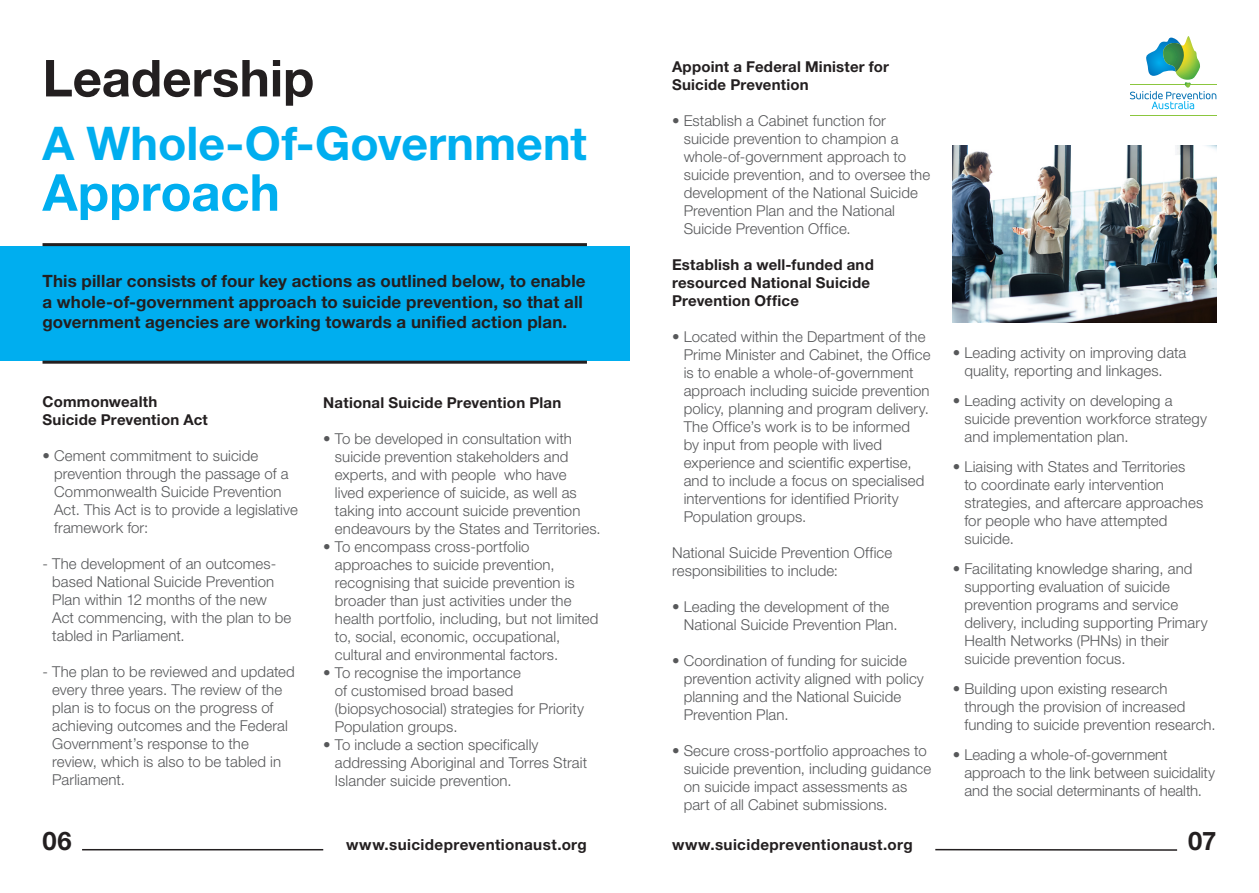
<style>
.page{position:relative;width:1259px;height:893px;background:#fff}
.page>*{position:absolute;margin:0;border:0;box-sizing:border-box;transform-origin:0 0}
.t1{font:700 51px "Helvetica Neue";color:#231f20}
.t2{font:700 51px "Helvetica Neue";letter-spacing:.005em;color:#00aeef}
.t3{font:700 46.5px "Helvetica Neue";color:#00aeef}
.t4{font:700 25.65px "Helvetica Neue";color:#231f20}
.t5{font:700 16.95px/20.4px "Helvetica Neue";letter-spacing:.01em;color:#231f20}
.t6{font:700 15.15px "Helvetica Neue";letter-spacing:.025em;color:#231f20}
.t7{font:300 15px/18px "Helvetica Neue";letter-spacing:.005em;color:#57585a}
.t8{font:700 15px/18px "Helvetica Neue";letter-spacing:.015em;color:#231f20}
</style>
<div class="page">
<hr style="left:935px;top:849px;width:242px;height:2px;background:#231f20">
<hr style="left:82px;top:849px;width:241px;height:1px;background:#231f20">
<hr style="left:1129px;top:116px;width:87px;height:1px;background:#8bc63e">
<svg style="left:1129px;top:36px;width:87px;height:73px"></svg>
<div style="left:0;top:246px;width:629px;height:114px;background:#00aeef"></div>
<hr style="left:43px;top:243px;width:544px;height:3px;background:#231f20">
<hr style="left:43px;top:361px;width:544px;height:3px;background:#231f20">
<img style="left:952px;top:146px;width:264px;height:176px">
<p class="t1" style="left:43px;top:47px;width:273px">Leadership</p>
<p class="t3" style="left:43px;top:114px;width:546px">A Whole-Of-Government</p>
<p class="t2" style="left:43px;top:161px;width:239px">Approach</p>
<p class="t5" style="left:43px;top:271px;width:544px">This pillar consists of four key actions as outlined below, to enable a whole-of-government approach to suicide prevention, so that all government agencies are working towards a unified action plan.</p>
<p class="t8" style="left:43px;top:392px;width:167px">Commonwealth<br>Suicide Prevention Act</p>
<p class="t7" style="left:54px;top:446px;width:245px;text-indent:-12px">• Cement commitment to suicide prevention through the passage of a<br>Commonwealth Suicide Prevention<br>Act. This Act is to provide a legislative framework for:</p>
<p class="t7" style="left:52px;top:554px;width:241px;text-indent:-10px">- The development of an outcomes&shy;based National Suicide Prevention<br>Plan within 12 months of the new<br>Act commencing, with the plan to be tabled in Parliament.</p>
<p class="t7" style="left:52px;top:662px;width:244px;text-indent:-10px">- The plan to be reviewed and updated every three years. The review of the plan is to focus on the progress of achieving outcomes and the Federal<br>Government’s response to the review, which is also to be tabled in<br>Parliament.</p>
<p class="t8" style="left:323px;top:393px;width:239px">National Suicide Prevention Plan</p>
<p class="t7" style="left:335px;top:429px;width:267px;text-indent:-12px">• To be developed in consultation with suicide prevention stakeholders and experts, and with people who have<br>lived experience of suicide, as well as taking into account suicide prevention endeavours by the States and Territories.</p>
<p class="t7" style="left:335px;top:537px;width:265px;text-indent:-12px">• To encompass cross-portfolio approaches to suicide prevention, recognising that suicide prevention is broader than just activities under the health portfolio, including, but not limited to, social, economic, occupational, cultural and environmental factors.</p>
<p class="t7" style="left:335px;top:663px;width:251px;text-indent:-12px">• To recognise the importance<br>of customised broad based (biopsychosocial) strategies for Priority<br>Population groups.</p>
<p class="t7" style="left:335px;top:735px;width:254px;text-indent:-12px">• To include a section specifically addressing Aboriginal and Torres Strait<br>Islander suicide prevention.</p>
<p class="t8" style="left:672px;top:58px;width:219px">Appoint a Federal Minister for<br>Suicide Prevention</p>
<p class="t7" style="left:683px;top:112px;width:248px;text-indent:-12px">• Establish a Cabinet function for suicide prevention to champion a whole-of-government approach to suicide prevention, and to oversee the development of the National Suicide Prevention Plan and the National Suicide Prevention Office.</p>
<p class="t8" style="left:672px;top:256px;width:203px">Establish a well-funded and resourced National Suicide<br>Prevention Office</p>
<p class="t7" style="left:683px;top:328px;width:248px;text-indent:-12px">• Located within the Department of the Prime Minister and Cabinet, the Office is to enable a whole-of-government approach including suicide prevention policy, planning and program delivery.<br>The Office’s work is to be informed<br>by input from people with lived experience and scientific expertise, and to include a focus on specialised interventions for identified Priority Population groups.</p>
<p class="t7" style="left:672px;top:544px;width:222px">National Suicide Prevention Office responsibilities to include:</p>
<p class="t7" style="left:683px;top:598px;width:215px;text-indent:-12px">• Leading the development of the<br>National Suicide Prevention Plan.</p>
<p class="t7" style="left:683px;top:652px;width:241px;text-indent:-12px">• Coordination of funding for suicide prevention activity aligned with policy planning and the National Suicide<br>Prevention Plan.</p>
<p class="t7" style="left:683px;top:742px;width:249px;text-indent:-12px">• Secure cross-portfolio approaches to suicide prevention, including guidance on suicide impact assessments as part of all Cabinet submissions.</p>
<p class="t7" style="left:964px;top:343px;width:223px;text-indent:-12px">• Leading activity on improving data quality, reporting and linkages.</p>
<p class="t7" style="left:964px;top:391px;width:244px;text-indent:-12px">• Leading activity on developing a suicide prevention workforce strategy and implementation plan.</p>
<p class="t7" style="left:964px;top:457px;width:240px;text-indent:-12px">• Liaising with States and Territories<br>to coordinate early intervention strategies, and aftercare approaches for people who have attempted suicide.</p>
<p class="t7" style="left:964px;top:559px;width:245px;text-indent:-12px">• Facilitating knowledge sharing, and supporting evaluation of suicide prevention programs and service delivery, including supporting Primary Health Networks (PHNs) in their suicide prevention focus.</p>
<p class="t7" style="left:964px;top:679px;width:253px;text-indent:-12px">• Building upon existing research through the provision of increased funding to suicide prevention research.</p>
<p class="t7" style="left:964px;top:745px;width:252px;text-indent:-12px">• Leading a whole-of-government approach to the link between suicidality and the social determinants of health.</p>
<h3 class="t4" style="left:43px;top:825px;width:31px">06</h3>
<p class="t6" style="left:346px;top:836px;width:242px">www.suicidepreventionaust.org</p>
<p class="t6" style="left:672px;top:836px;width:242px">www.suicidepreventionaust.org</p>
<h3 class="t4" style="left:1188px;top:825px;width:30px">07</h3>
</div>
